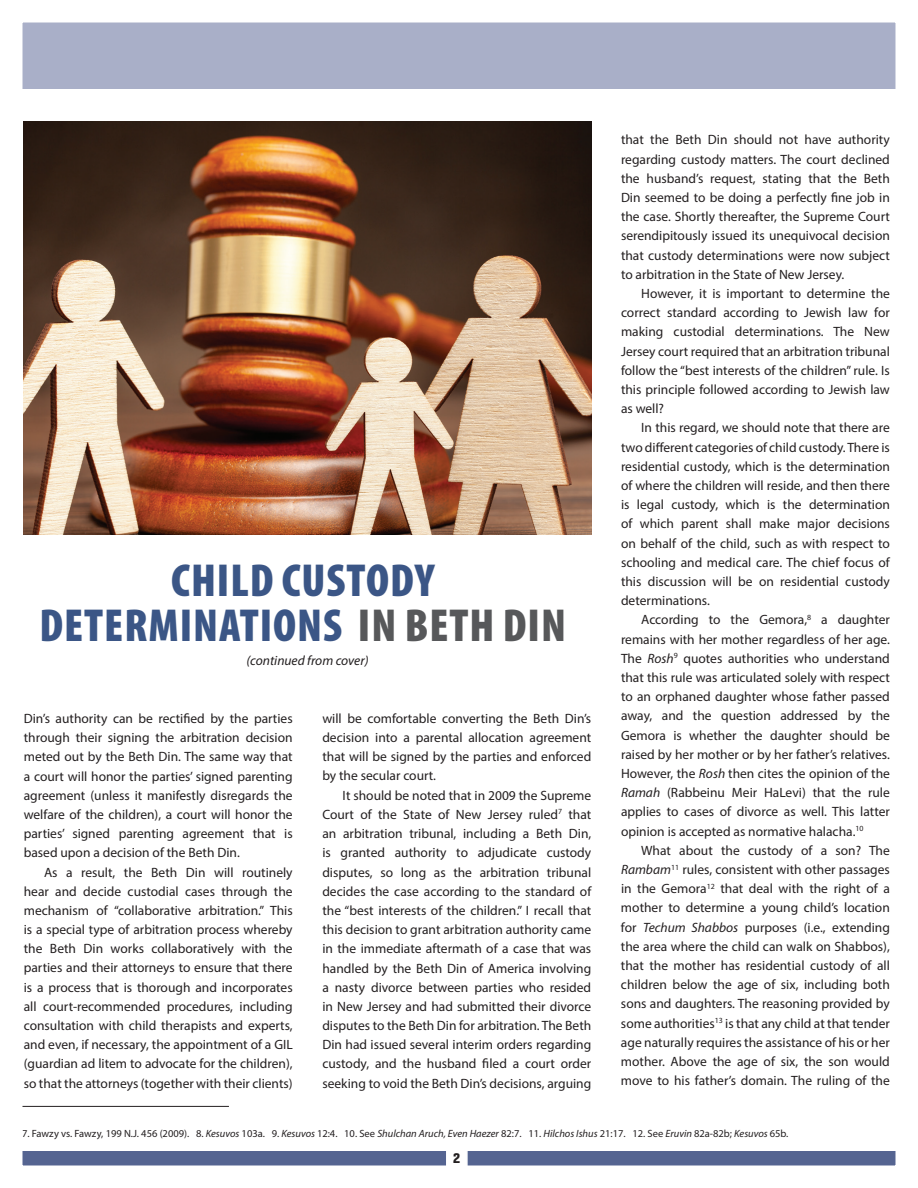
<style>
.page{position:relative;width:918px;height:1188px;background:#fff}
.page>*{position:absolute;margin:0;border:0;box-sizing:border-box;transform-origin:0 0}
.t1{font:900 condensed 46.5px/45px "Myriad Pro";letter-spacing:.02em;color:#3b5686;text-align:center}
.t2{font:13.5px/19.2px "Myriad Pro";color:#231f20;text-align:justify}
.t3{font:italic 13.5px "Myriad Pro";color:#231f20}
.t4{font:13.5px "Gineso Nor Bla";color:#231f20}
.t5{font:10.5px "Myriad Pro";color:#231f20}
.s1{color:#57585a}
.s2{font-style:italic}
</style>
<div class="page">
<div style="left:0;top:0;width:918px;height:89px;background:#a9afc8"></div>
<div style="left:13px;top:1152px;width:905px;height:36px;background:#556491"></div>
<img style="left:23px;top:122px;width:568px;height:413px">
<hr style="left:0;top:1106px;width:229px;height:1px;background:#231f20">
<div style="left:446px;top:1147px;width:22px;height:37px;background:#fff"></div>
<div style="left:0;top:0;width:918px;height:1188px;border:22px solid #fff"></div>
<h1 class="t1" style="left:40px;top:556px;width:528px">CHILD CUSTODY<br>DETERMINATIONS <span class="s1">IN BETH DIN</span></h1>
<p class="t3" style="left:247px;top:652px;width:124px">(continued from cover)</p>
<p class="t2" style="left:24px;top:709px;width:270px">Din’s authority can be rectified by the parties through their signing the arbitration decision meted out by the Beth Din. The same way that a court will honor the parties’ signed parenting agreement (unless it manifestly disregards the welfare of the children), a court will honor the parties’ signed parenting agreement that is based upon a decision of the Beth Din.</p>
<p class="t2" style="left:24px;top:862px;width:270px;text-indent:20px">As a result, the Beth Din will routinely hear and decide custodial cases through the mechanism of “collaborative arbitration.” This is a special type of arbitration process whereby the Beth Din works collaboratively with the parties and their attorneys to ensure that there is a process that is thorough and incorporates all court-recommended procedures, including consultation with child therapists and experts, and even, if necessary, the appointment of a GIL (guardian ad litem to advocate for the children), so that the attorneys (together with their clients)</p>
<p class="t2" style="left:322px;top:709px;width:270px">will be comfortable converting the Beth Din’s decision into a parental allocation agreement that will be signed by the parties and enforced by the secular court.</p>
<p class="t2" style="left:322px;top:785px;width:270px;text-indent:20px">It should be noted that in 2009 the Supreme Court of the State of New Jersey ruled<sup>7</sup> that an arbitration tribunal, including a Beth Din, is granted authority to adjudicate custody disputes, so long as the arbitration tribunal decides the case according to the standard of the “best interests of the children.” I recall that this decision to grant arbitration authority came in the immediate aftermath of a case that was handled by the Beth Din of America involving a nasty divorce between parties who resided in New Jersey and had submitted their divorce disputes to the Beth Din for arbitration. The Beth Din had issued several interim orders regarding custody, and the husband filed a court order seeking to void the Beth Din’s decisions, arguing</p>
<p class="t2" style="left:621px;top:130px;width:270px">that the Beth Din should not have authority regarding custody matters. The court declined the husband’s request, stating that the Beth Din seemed to be doing a perfectly fine job in the case. Shortly thereafter, the Supreme Court serendipitously issued its unequivocal decision that custody determinations were now subject to arbitration in the State of New Jersey.</p>
<p class="t2" style="left:621px;top:284px;width:270px;text-indent:20px">However, it is important to determine the correct standard according to Jewish law for making custodial determinations. The New Jersey court required that an arbitration tribunal follow the “best interests of the children” rule. Is this principle followed according to Jewish law as well?</p>
<p class="t2" style="left:621px;top:418px;width:270px;text-indent:20px">In this regard, we should note that there are two different categories of child custody. There is residential custody, which is the determination of where the children will reside, and then there is legal custody, which is the determination of which parent shall make major decisions on behalf of the child, such as with respect to schooling and medical care. The chief focus of this discussion will be on residential custody determinations.</p>
<p class="t2" style="left:621px;top:610px;width:270px;text-indent:20px">According to the Gemora,<sup>8</sup> a daughter remains with her mother regardless of her age.<br>The <span class="s2">Rosh</span><sup>9</sup> quotes authorities who understand that this rule was articulated solely with respect to an orphaned daughter whose father passed away, and the question addressed by the Gemora is whether the daughter should be raised by her mother or by her father’s relatives.<br>However, the <span class="s2">Rosh</span> then cites the opinion of the <span class="s2">Ramah</span> (Rabbeinu Meir HaLevi) that the rule applies to cases of divorce as well. This latter opinion is accepted as normative halacha.<sup>10</sup></p>
<p class="t2" style="left:621px;top:840px;width:270px;text-indent:20px">What about the custody of a son? The <span class="s2">Rambam</span><sup>11</sup> rules, consistent with other passages in the Gemora<sup>12</sup> that deal with the right of a mother to determine a young child’s location for <span class="s2">Techum Shabbos</span> purposes (i.e., extending the area where the child can walk on Shabbos), that the mother has residential custody of all children below the age of six, including both sons and daughters. The reasoning provided by some authorities<sup>13</sup> is that any child at that tender age naturally requires the assistance of his or her mother. Above the age of six, the son would move to his father’s domain. The ruling of the</p>
<p class="t5" style="left:22px;top:1127px;width:768px">7. Fawzy vs. Fawzy, 199 N.J. 456 (2009). 8. <span class="s2">Kesuvos</span> 103a. 9. <span class="s2">Kesuvos</span> 12:4. 10. See <span class="s2">Shulchan Aruch, Even Haezer</span> 82:7. 11. <span class="s2">Hilchos Ishus</span> 21:17. 12. See <span class="s2">Eruvin</span> 82a-82b; <span class="s2">Kesuvos</span> 65b.</p>
<p class="t4" style="left:453px;top:1149px;width:9px">2</p>
</div>
